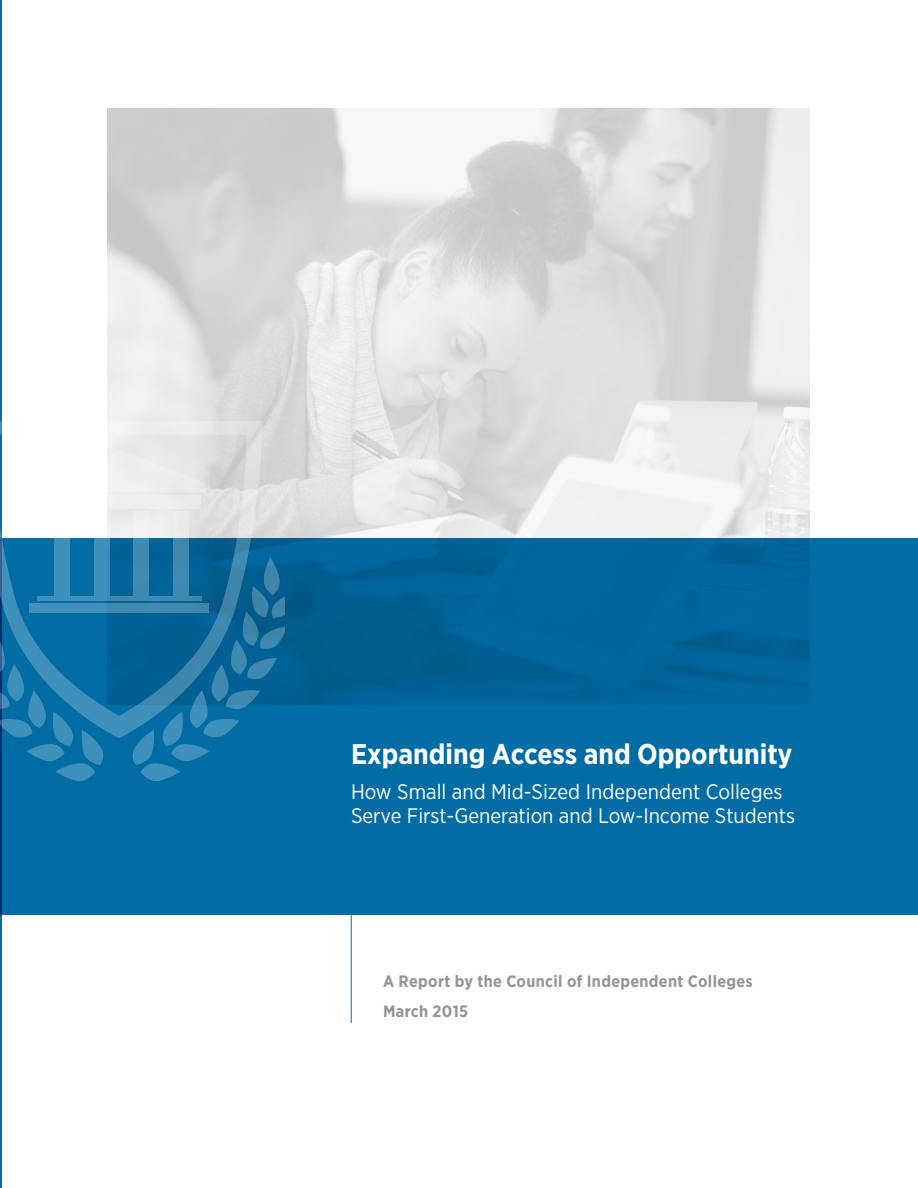
<style>
.page{position:relative;width:918px;height:1188px;background:#fff}
.page>*{position:absolute;margin:0;border:0;box-sizing:border-box;transform-origin:0 0}
.t1{font:700 28.5px "Gotham Narrow";color:#fff}
.t2{font:21px/24px "Gotham Narrow";color:#fff}
.t3{font:700 16.5px/30px "Gotham Narrow";letter-spacing:.02em;color:#939598}
</style>
<div class="page">
<hr style="left:0;top:0;width:2px;height:1188px;background:#006ca4">
<div style="left:0;top:538px;width:918px;height:376px;background:#006ca4"></div>
<svg style="left:132px;top:557px;width:152px;height:224px"></svg>
<svg style="left:0;top:738px;width:103px;height:45px"></svg>
<svg style="left:0;top:421px;width:263px;height:317px"></svg>
<hr style="left:351px;top:832px;width:1px;height:191px;background:#006ca4">
<h1 class="t1" style="left:351px;top:736px;width:443px">Expanding Access and Opportunity</h1>
<p class="t2" style="left:351px;top:779px;width:446px">How Small and Mid-Sized Independent Colleges<br>Serve First-Generation and Low-Income Students</p>
<p class="t3" style="left:383px;top:966px;width:371px">A Report by the Council of Independent Colleges<br>March 2015</p>
</div>
